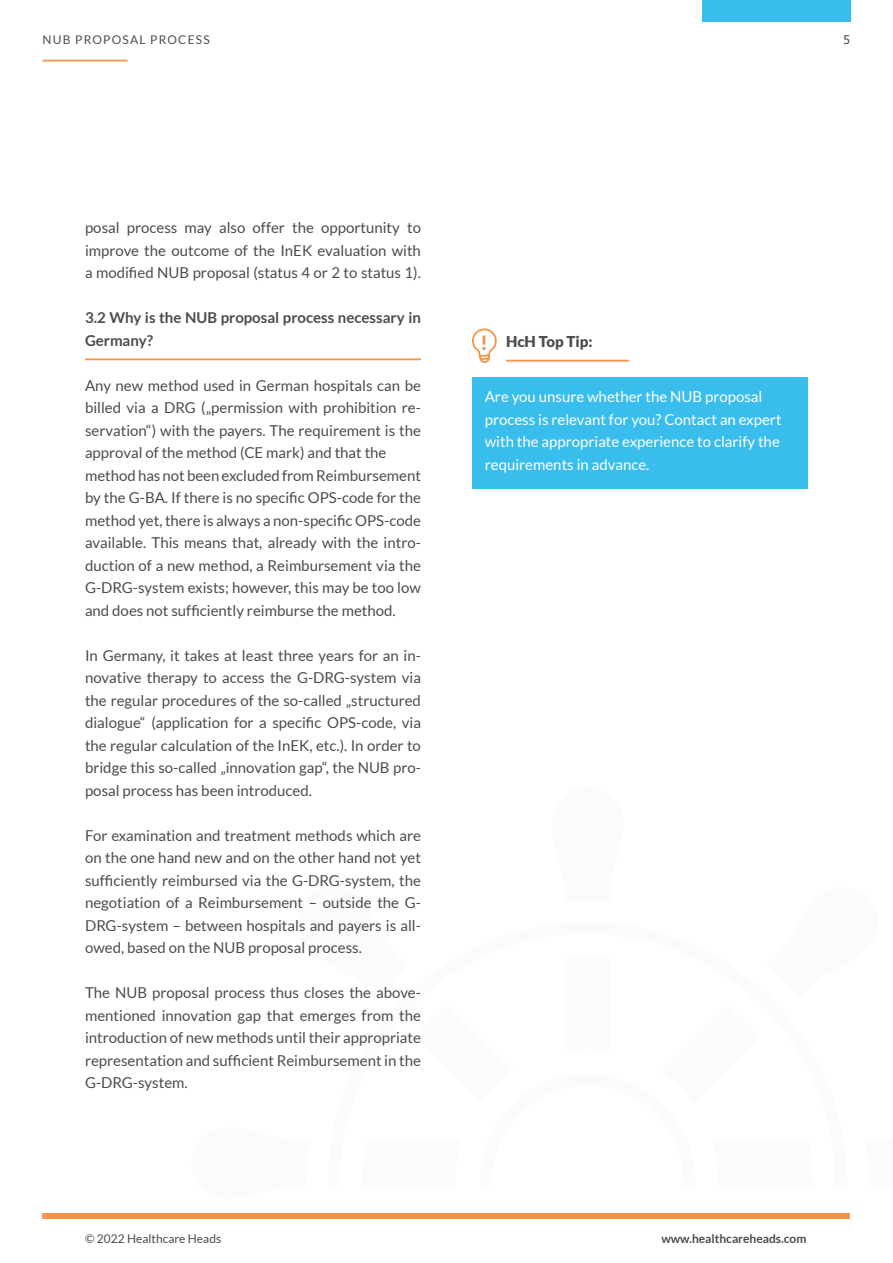
<style>
.page{position:relative;width:893px;height:1263px;background:#fff}
.page>*{position:absolute;margin:0;border:0;box-sizing:border-box;transform-origin:0 0}
.Body{font:900 19.5px "Lato";color:#f79447}
.Body-2{font:15px/22.5px "Lato";color:#4b4c4d;text-align:justify}
.Body-3{font:15px/22.5px "Lato";color:#fff}
.Body-4{font:700 15px/22.5px "Lato";color:#4b4c4d}
.Body-5{font:900 15px "Lato";color:#4b4c4d}
.t1{font:700 12px "Lato";color:#4b4c4d}
.t2{font:12px "Lato";color:#4b4c4d}
.t3{font:12px "Lato";letter-spacing:.1em;color:#4b4c4d}
.t4{font:12px "Tahoma";color:#4b4c4d}
</style>
<div class="page">
<hr style="left:43px;top:60px;width:85px;height:1px;background:#f79447">
<div style="left:43px;top:1213px;width:807px;height:5px;background:#f79447"></div>
<div style="left:702px;top:0;width:148px;height:21px;background:#39bded"></div>
<hr style="left:85px;top:358px;width:336px;height:2px;background:#f79447">
<div style="left:472px;top:377px;width:336px;height:112px;background:#39bded"></div>
<hr style="left:506px;top:360px;width:123px;height:1px;background:#f79447">
<svg style="left:472px;top:328px;width:25px;height:35px"></svg>
<p class="t3" style="left:43px;top:33px;width:169px">NUB PROPOSAL PROCESS</p>
<p class="t4" style="left:843px;top:31px;width:8px">5</p>
<p class="Body-2" style="left:85px;top:216px;width:337px">posal process may also offer the opportunity to improve the outcome of the InEK evaluation with a modified NUB proposal (status 4 or 2 to status 1).</p>
<p class="Body-4" style="left:85px;top:306px;width:337px">3.2 Why is the NUB proposal process necessary in<br>Germany?</p>
<p class="Body-2" style="left:85px;top:374px;width:337px">Any new method used in German hospitals can be billed via a DRG („permission with prohibition re&shy;servation“) with the payers. The requirement is the approval of the method (CE mark) and that the</p>
<p class="Body-2" style="left:85px;top:464px;width:337px">method has not been excluded from Reimbursement by the G-BA. If there is no specific OPS-code for the method yet, there is always a non-specific OPS-code available. This means that, already with the intro&shy;duction of a new method, a Reimbursement via the G-DRG-system exists; however, this may be too low and does not sufficiently reimburse the method.</p>
<p class="Body-2" style="left:85px;top:644px;width:337px">In Germany, it takes at least three years for an in&shy;novative therapy to access the G-DRG-system via the regular procedures of the so-called „structured dialogue“ (application for a specific OPS-code, via the regular calculation of the InEK, etc.). In order to bridge this so-called „innovation gap“, the NUB pro&shy;posal process has been introduced.</p>
<p class="Body-2" style="left:85px;top:824px;width:337px">For examination and treatment methods which are on the one hand new and on the other hand not yet sufficiently reimbursed via the G-DRG-system, the negotiation of a Reimbursement – outside the G-DRG-system – between hospitals and payers is all&shy;owed, based on the NUB proposal process.</p>
<p class="Body-2" style="left:85px;top:981px;width:337px">The NUB proposal process thus closes the above&shy;mentioned innovation gap that emerges from the introduction of new methods until their appropriate representation and sufficient Reimbursement in the G-DRG-system.</p>
<p class="Body" style="left:481px;top:331px;width:9px">!</p>
<p class="Body-5" style="left:506px;top:333px;width:88px">HcH Top Tip:</p>
<p class="Body-3" style="left:485px;top:385px;width:298px">Are you unsure whether the NUB proposal process is relevant for you? Contact an expert with the appropriate experience to clarify the requirements in advance.</p>
<p class="t2" style="left:85px;top:1232px;width:138px">© 2022 Healthcare Heads</p>
<p class="t1" style="left:661px;top:1231px;width:147px">www.healthcareheads.com</p>
</div>
